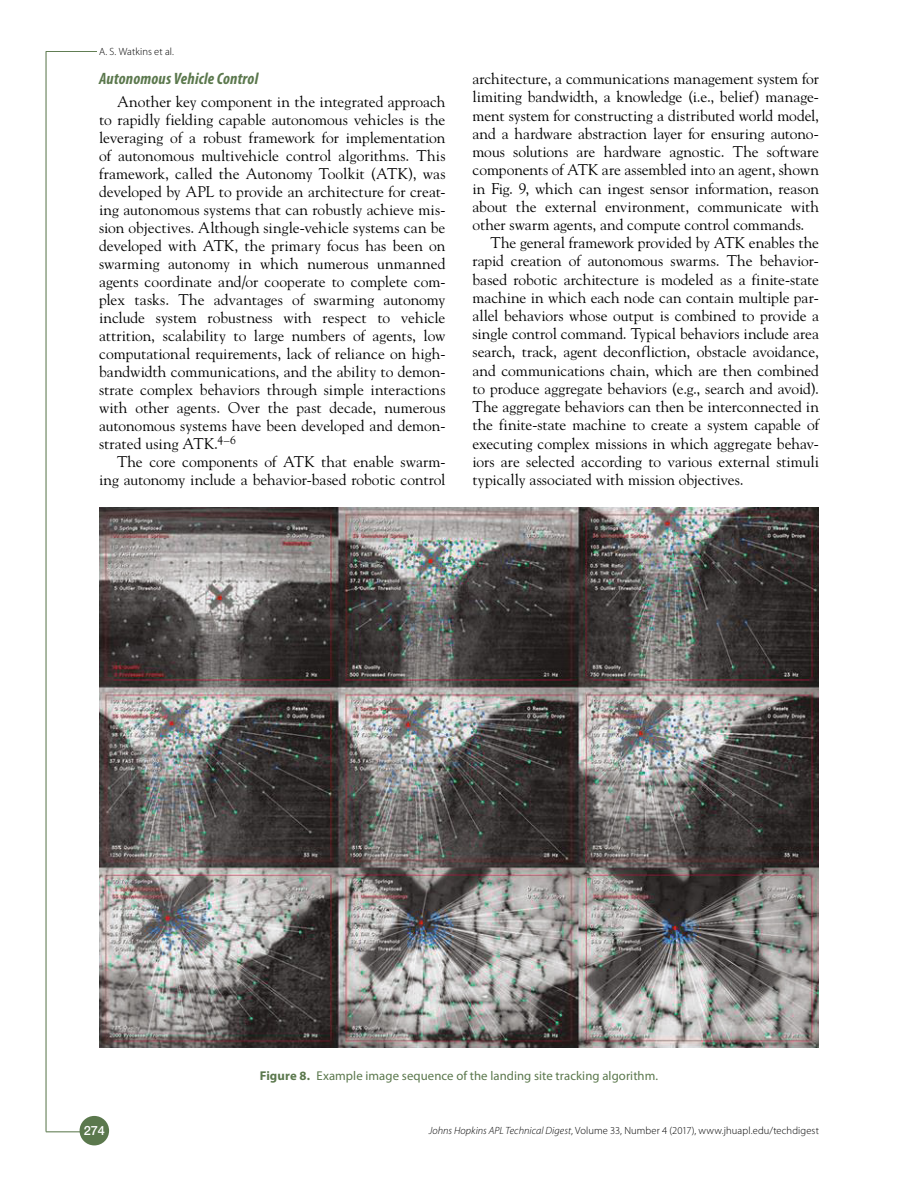
<style>
.page{position:relative;width:918px;height:1188px;background:#fff}
.page>*{position:absolute;margin:0;border:0;box-sizing:border-box;transform-origin:0 0}
.t1{font:italic 700 condensed 16.5px "Myriad Pro";letter-spacing:.01em;color:#5b784d}
.Body{font:15.45px/18.1px "Hopkins Goudy";letter-spacing:-.005em;color:#000;text-align:justify}
.FigCaption_Center{font:12.75px "Myriad Pro";letter-spacing:.005em;color:#5b784d}
.t2{font:500 12.75px "Helvetica Neue LT Std";color:#fff}
.t3{font:300 10.5px "Myriad Pro";letter-spacing:.01em;color:#000}
.s1{font-weight:700}
.s2{font-style:italic}
</style>
<div class="page">
<hr style="left:46px;top:51px;width:1px;height:1081px;background:#5b784d">
<hr style="left:46px;top:1132px;width:36px;height:1px;background:#5b784d">
<hr style="left:46px;top:51px;width:51px;height:1px;background:#5b784d">
<div style="left:80px;top:1116px;width:29px;height:29px;background:#5b784d;border-radius:50%"></div>
<img style="left:99px;top:508px;width:720px;height:540px">
<p class="t3" style="left:99px;top:45px;width:77px">A. S. Watkins et al.</p>
<h3 class="t1" style="left:99px;top:69px;width:161px">Autonomous Vehicle Control</h3>
<p class="Body" style="left:99px;top:92px;width:348px;text-indent:18px">Another key component in the integrated approach to rapidly fielding capable autonomous vehicles is the leveraging of a robust framework for implementation of autonomous multivehicle control algorithms. This framework, called the Autonomy Toolkit (ATK), was developed by APL to provide an architecture for creat&shy;ing autonomous systems that can robustly achieve mis&shy;sion objectives. Although single-vehicle systems can be developed with ATK, the primary focus has been on swarming autonomy in which numerous unmanned agents coordinate and/or cooperate to complete com&shy;plex tasks. The advantages of swarming autonomy include system robustness with respect to vehicle attrition, scalability to large numbers of agents, low computational requirements, lack of reliance on high&shy;bandwidth communications, and the ability to demon&shy;strate complex behaviors through simple interactions with other agents. Over the past decade, numerous autonomous systems have been developed and demon&shy;strated using ATK.<sup>4–6</sup></p>
<p class="Body" style="left:99px;top:452px;width:348px;text-align:right">The core components of ATK that enable swarm&shy;ing autonomy include a behavior-based robotic control</p>
<p class="Body" style="left:472px;top:70px;width:348px">architecture, a communications management system for limiting bandwidth, a knowledge (i.e., belief) manage&shy;ment system for constructing a distributed world model, and a hardware abstraction layer for ensuring autono&shy;mous solutions are hardware agnostic. The software components of ATK are assembled into an agent, shown in Fig. 9, which can ingest sensor information, reason about the external environment, communicate with other swarm agents, and compute control commands.</p>
<p class="Body" style="left:472px;top:234px;width:348px;text-indent:18px">The general framework provided by ATK enables the rapid creation of autonomous swarms. The behavior&shy;based robotic architecture is modeled as a finite-state machine in which each node can contain multiple par&shy;allel behaviors whose output is combined to provide a single control command. Typical behaviors include area search, track, agent deconfliction, obstacle avoidance, and communications chain, which are then combined to produce aggregate behaviors (e.g., search and avoid).<br>The aggregate behaviors can then be interconnected in the finite-state machine to create a system capable of executing complex missions in which aggregate behav&shy;iors are selected according to various external stimuli typically associated with mission objectives.</p>
<p class="FigCaption_Center" style="left:260px;top:1068px;width:400px"><span class="s1">Figure 8.</span> Example image sequence of the landing site tracking algorithm.</p>
<p class="t2" style="left:84px;top:1123px;width:23px">274</p>
<p class="t3" style="left:429px;top:1124px;width:392px"><span class="s2">Johns Hopkins APL Technical Digest</span>, Volume 33, Number 4 (2017), www.jhuapl.edu/techdigest</p>
</div>
